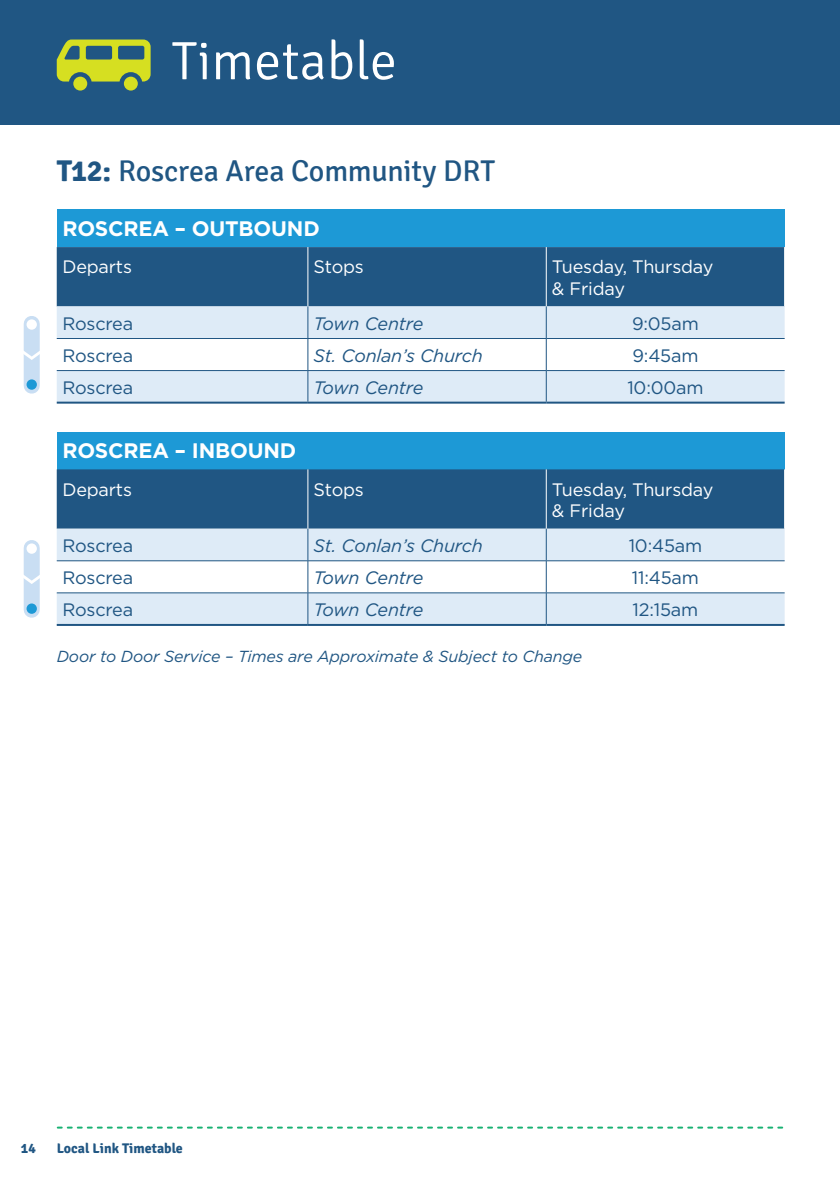
<style>
.page{position:relative;width:840px;height:1191px;background:#fff}
.page>*{position:absolute;margin:0;border:0;box-sizing:border-box;transform-origin:0 0}
.Page_Heading{font:300 54px "Signika";color:#fff}
.Timetable_Heading{font:30px "Signika";letter-spacing:-.01em;color:#205683}
.Table_Heading{font:700 21px "Gotham";letter-spacing:-.01em;color:#fff}
.Table_Times{font:italic 18px "Gotham";letter-spacing:-.01em;color:#205683}
.Table_Sub_Heading{font:18px/21.6px "Gotham";letter-spacing:-.01em;color:#fff}
.Table_Text{font:18px "Gotham";letter-spacing:-.01em;color:#205683}
.Table_Times-2{font:18px "Gotham";letter-spacing:-.01em;color:#205683}
.Table_Text-2{font:italic 16px "Gotham";letter-spacing:-.01em;color:#205683}
.t1{font:700 14px "Signika";color:#205683}
.s1{font-weight:700}
</style>
<div class="page">
<div style="left:0;top:0;width:839px;height:125px;background:#205683"></div>
<svg style="left:58px;top:1126px;width:723px;height:2px"></svg>
<svg style="left:57px;top:40px;width:93px;height:42px"></svg>
<div style="left:124px;top:77px;width:14px;height:14px;background:#d6df21;border-radius:50%"></div>
<div style="left:73px;top:77px;width:14px;height:14px;background:#d6df21;border-radius:50%"></div>
<div style="left:57px;top:210px;width:727px;height:37px;background:#1d99d6"></div>
<div style="left:57px;top:247px;width:726px;height:59px;background:#205683"></div>
<svg style="left:57px;top:306px;width:727px;height:95px;fill:#deebf7"></svg>
<hr style="left:307px;top:247px;width:1px;height:59px;background:#fff">
<hr style="left:545px;top:247px;width:1px;height:59px;background:#fff">
<hr style="left:307px;top:306px;width:1px;height:32px;background:#205683">
<hr style="left:545px;top:306px;width:1px;height:32px;background:#205683">
<hr style="left:307px;top:371px;width:1px;height:30px;background:#205683">
<hr style="left:545px;top:371px;width:1px;height:30px;background:#205683">
<hr style="left:57px;top:401px;width:251px;height:2px;background:#205683">
<hr style="left:308px;top:401px;width:238px;height:2px;background:#205683">
<hr style="left:546px;top:401px;width:238px;height:2px;background:#205683">
<hr style="left:57px;top:338px;width:251px;height:1px;background:#205683">
<hr style="left:308px;top:338px;width:238px;height:1px;background:#205683">
<hr style="left:546px;top:338px;width:238px;height:1px;background:#205683">
<hr style="left:307px;top:339px;width:1px;height:31px;background:#205683">
<hr style="left:545px;top:339px;width:1px;height:31px;background:#205683">
<hr style="left:57px;top:370px;width:251px;height:1px;background:#205683">
<hr style="left:308px;top:370px;width:238px;height:1px;background:#205683">
<hr style="left:546px;top:370px;width:238px;height:1px;background:#205683">
<div style="left:57px;top:432px;width:727px;height:37px;background:#1d99d6"></div>
<div style="left:57px;top:469px;width:726px;height:60px;background:#205683"></div>
<svg style="left:57px;top:529px;width:727px;height:95px;fill:#deebf7"></svg>
<hr style="left:307px;top:469px;width:1px;height:60px;background:#fff">
<hr style="left:545px;top:469px;width:1px;height:60px;background:#fff">
<hr style="left:307px;top:529px;width:1px;height:31px;background:#205683">
<hr style="left:545px;top:529px;width:1px;height:31px;background:#205683">
<hr style="left:307px;top:593px;width:1px;height:31px;background:#205683">
<hr style="left:545px;top:593px;width:1px;height:31px;background:#205683">
<hr style="left:57px;top:624px;width:251px;height:2px;background:#205683">
<hr style="left:308px;top:624px;width:238px;height:2px;background:#205683">
<hr style="left:546px;top:624px;width:238px;height:2px;background:#205683">
<hr style="left:57px;top:560px;width:251px;height:1px;background:#205683">
<hr style="left:308px;top:560px;width:238px;height:1px;background:#205683">
<hr style="left:546px;top:560px;width:238px;height:1px;background:#205683">
<hr style="left:307px;top:561px;width:1px;height:31px;background:#205683">
<hr style="left:545px;top:561px;width:1px;height:31px;background:#205683">
<hr style="left:57px;top:592px;width:251px;height:1px;background:#205683">
<hr style="left:308px;top:592px;width:238px;height:1px;background:#205683">
<hr style="left:546px;top:592px;width:238px;height:1px;background:#205683">
<div style="left:24px;top:324px;width:16px;height:62px;background:#c9def3"></div>
<div style="left:24px;top:548px;width:16px;height:62px;background:#c9def3"></div>
<div style="left:27px;top:319px;width:10px;height:11px;background:#fff;border-radius:50%"></div>
<div style="left:27px;top:543px;width:10px;height:11px;background:#fff;border-radius:50%"></div>
<div style="left:27px;top:379px;width:10px;height:11px;background:#1d99d6;border-radius:50%"></div>
<div style="left:27px;top:603px;width:10px;height:11px;background:#1d99d6;border-radius:50%"></div>
<svg style="left:23px;top:349px;width:17px;height:11px"></svg>
<svg style="left:23px;top:573px;width:17px;height:11px"></svg>
<p class="Page_Heading" style="left:171px;top:31px;width:227px">Timetable</p>
<p class="Timetable_Heading" style="left:57px;top:154px;width:440px"><span class="s1">T12:</span> Roscrea Area Community DRT</p>
<p class="Table_Heading" style="left:62px;top:216px;width:259px">ROSCREA – OUTBOUND</p>
<p class="Table_Sub_Heading" style="left:62px;top:256px;width:71px">Departs</p>
<p class="Table_Sub_Heading" style="left:313px;top:256px;width:52px">Stops</p>
<p class="Table_Sub_Heading" style="left:551px;top:256px;width:163px">Tuesday, Thursday &amp; Friday</p>
<p class="Table_Text" style="left:62px;top:314px;width:72px">Roscrea</p>
<p class="Table_Times" style="left:313px;top:313px;width:111px">Town Centre</p>
<p class="Table_Times-2" style="left:631px;top:314px;width:68px">9:05am</p>
<p class="Table_Text" style="left:62px;top:346px;width:72px">Roscrea</p>
<p class="Table_Times" style="left:313px;top:345px;width:171px">St. Conlan’s Church</p>
<p class="Table_Times-2" style="left:632px;top:346px;width:67px">9:45am</p>
<p class="Table_Text" style="left:62px;top:378px;width:72px">Roscrea</p>
<p class="Table_Times" style="left:313px;top:377px;width:111px">Town Centre</p>
<p class="Table_Times-2" style="left:627px;top:378px;width:78px">10:00am</p>
<p class="Table_Heading" style="left:62px;top:438px;width:235px">ROSCREA – INBOUND</p>
<p class="Table_Sub_Heading" style="left:62px;top:478px;width:71px">Departs</p>
<p class="Table_Sub_Heading" style="left:313px;top:478px;width:52px">Stops</p>
<p class="Table_Sub_Heading" style="left:551px;top:478px;width:163px">Tuesday, Thursday &amp; Friday</p>
<p class="Table_Text" style="left:62px;top:536px;width:72px">Roscrea</p>
<p class="Table_Times" style="left:313px;top:535px;width:171px">St. Conlan’s Church</p>
<p class="Table_Times-2" style="left:628px;top:536px;width:75px">10:45am</p>
<p class="Table_Text" style="left:62px;top:568px;width:72px">Roscrea</p>
<p class="Table_Times" style="left:313px;top:567px;width:111px">Town Centre</p>
<p class="Table_Times-2" style="left:631px;top:568px;width:69px">11:45am</p>
<p class="Table_Text" style="left:62px;top:600px;width:72px">Roscrea</p>
<p class="Table_Times" style="left:313px;top:600px;width:111px">Town Centre</p>
<p class="Table_Times-2" style="left:632px;top:600px;width:67px">12:15am</p>
<p class="Table_Text-2" style="left:57px;top:647px;width:526px">Door to Door Service – Times are Approximate &amp; Subject to Change</p>
<p class="t1" style="left:21px;top:1140px;width:16px">14</p>
<p class="t1" style="left:57px;top:1140px;width:128px">Local Link Timetable</p>
</div>
